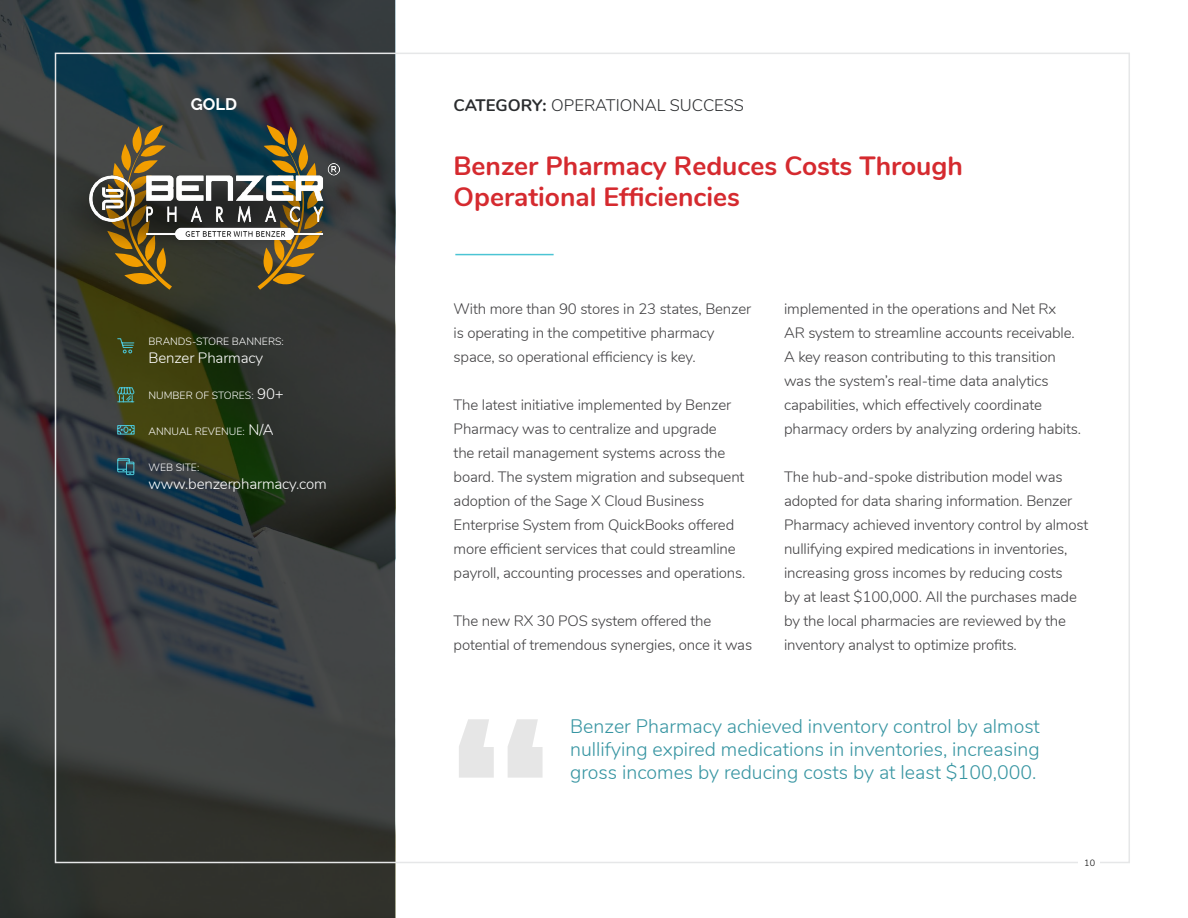
<style>
.page{position:relative;width:1188px;height:918px;background:#fff}
.page>*{position:absolute;margin:0;border:0;box-sizing:border-box;transform-origin:0 0}
.t1{font:700 26.4px/31.7px "Nunito";color:#d52a2f}
.t2{font:300 19.5px/23.4px "Nunito";color:#3795a2;text-align:justify}
.t3{font:300 16.65px "Nunito";color:#2a2c2e}
.t4{font:700 16.65px "Raleway";color:#fff}
.t5{font:300 15px/24px "Nunito";letter-spacing:-.01em;color:#414042}
.t6{font:300 15px "Nunito";letter-spacing:-.01em;color:#fff}
.t7{font:300 10.5px "Nunito";color:#fff}
.t8{font:300 9px "Nunito";color:#000}
.s1{font-weight:700}
.s2{font-size:15px}
</style>
<div class="page">
<svg style="left:0;top:0;width:395px;height:918px;background:#363b38"></svg>
<hr style="left:455px;top:254px;width:99px;height:1px;background:#4bc4d4">
<svg style="left:117px;top:338px;width:18px;height:16px"></svg>
<svg style="left:117px;top:386px;width:18px;height:17px"></svg>
<svg style="left:117px;top:424px;width:18px;height:11px"></svg>
<svg style="left:117px;top:458px;width:18px;height:18px"></svg>
<svg style="left:106px;top:125px;width:66px;height:165px"></svg>
<svg style="left:258px;top:125px;width:66px;height:165px"></svg>
<svg style="left:459px;top:719px;width:84px;height:59px"></svg>
<img style="left:43px;top:132px;width:334px;height:153px">
<img style="left:89px;top:164px;width:250px;height:75px">
<p class="t4" style="left:191px;top:94px;width:48px">GOLD</p>
<p class="t3" style="left:454px;top:93px;width:292px"><span class="s1">CATEGORY:</span> OPERATIONAL SUCCESS</p>
<p class="t7" style="left:149px;top:334px;width:137px">BRANDS-STORE BANNERS:</p>
<p class="t6" style="left:149px;top:347px;width:116px">Benzer Pharmacy</p>
<p class="t7" style="left:149px;top:388px;width:137px">NUMBER OF STORES: <span class="s2">90+</span></p>
<p class="t7" style="left:149px;top:424px;width:127px">ANNUAL REVENUE: <span class="s2">N/A</span></p>
<p class="t7" style="left:149px;top:460px;width:52px">WEB SITE:</p>
<p class="t6" style="left:149px;top:473px;width:180px">www.benzerpharmacy.com</p>
<h1 class="t1" style="left:454px;top:148px;width:511px">Benzer Pharmacy Reduces Costs Through<br>Operational Efficiencies</h1>
<p class="t5" style="left:454px;top:296px;width:299px">With more than 90 stores in 23 states, Benzer is operating in the competitive pharmacy space, so operational efficiency is key.</p>
<p class="t5" style="left:454px;top:392px;width:293px">The latest initiative implemented by Benzer Pharmacy was to centralize and upgrade<br>the retail management systems across the board. The system migration and subsequent adoption of the Sage X Cloud Business Enterprise System from QuickBooks offered more efficient services that could streamline payroll, accounting processes and operations.</p>
<p class="t5" style="left:454px;top:608px;width:300px">The new RX 30 POS system offered the potential of tremendous synergies, once it was</p>
<p class="t5" style="left:784px;top:296px;width:299px">implemented in the operations and Net Rx<br>AR system to streamline accounts receivable.<br>A key reason contributing to this transition was the system’s real-time data analytics capabilities, which effectively coordinate pharmacy orders by analyzing ordering habits.</p>
<p class="t5" style="left:784px;top:464px;width:306px">The hub-and-spoke distribution model was adopted for data sharing information. Benzer Pharmacy achieved inventory control by almost nullifying expired medications in inventories, increasing gross incomes by reducing costs<br>by at least $100,000. All the purchases made by the local pharmacies are reviewed by the inventory analyst to optimize profits.</p>
<h2 class="t2" style="left:570px;top:713px;width:471px">Benzer Pharmacy achieved inventory control by almost nullifying expired medications in inventories, increasing gross incomes by reducing costs by at least $100,000.</h2>
<p class="t8" style="left:1084px;top:856px;width:12px">10</p>
</div>
